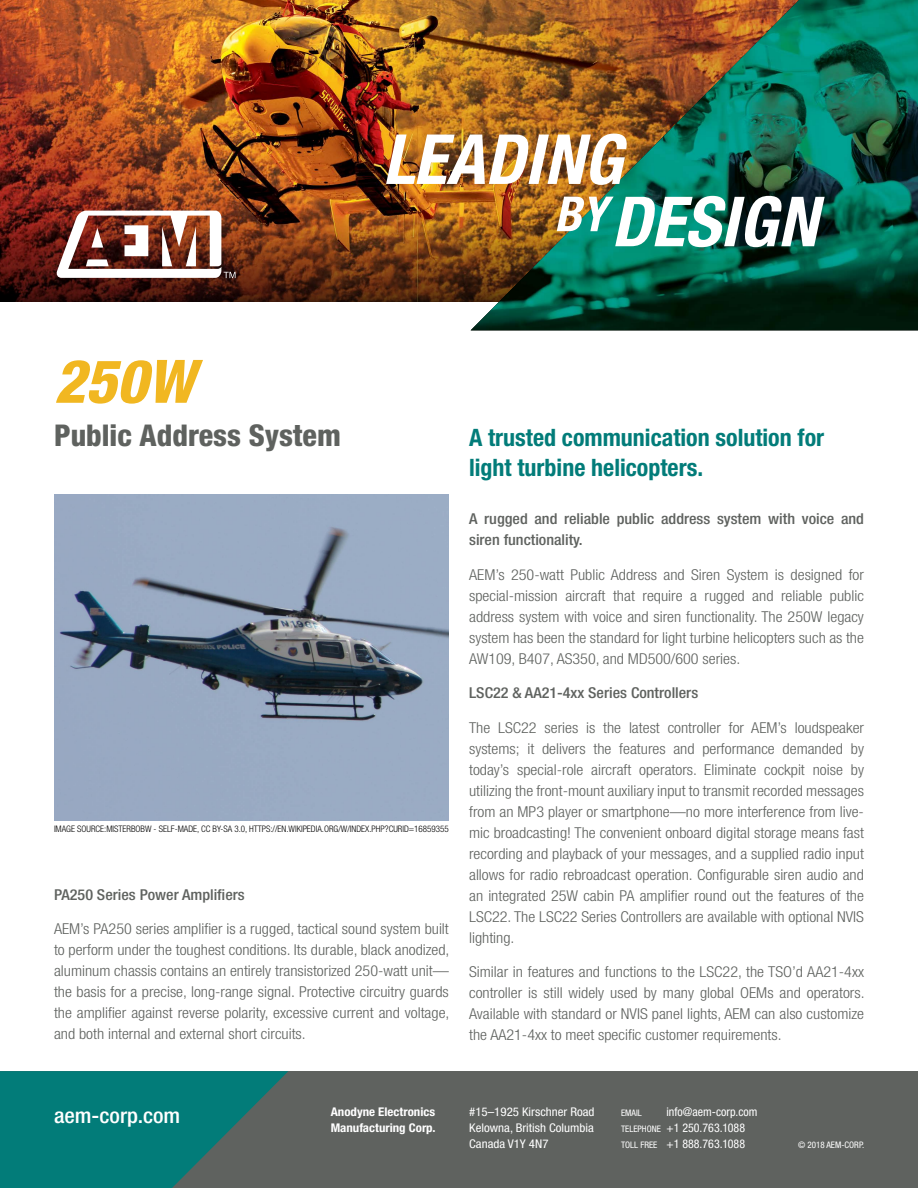
<style>
.page{position:relative;width:918px;height:1188px;background:#fff}
.page>*{position:absolute;margin:0;border:0;box-sizing:border-box;transform-origin:0 0}
.t1{font:italic 800 condensed 60px "Helvetica Neue";color:#f1b721}
.t2{font:800 condensed 30px "Helvetica Neue";color:#5f625f}
.t3{font:700 condensed 24px/30px "Helvetica Neue";color:#027c79}
.t4{font:500 condensed 21px "Helvetica Neue";color:#fff;scale:1.08 1}
.t5{font:300 condensed 15px/21px "Helvetica Neue";color:#5f625f;text-align:justify;scale:1.08 1}
.t6{font:500 condensed 15px/21px "Helvetica Neue";color:#5f625f;scale:1.08 1}
.t7{font:condensed 12px/15.8px "Helvetica Neue";color:#fff}
.t8{font:condensed 12px/15.8px "Helvetica Neue";color:#fff;text-align:justify;scale:1.08 1}
.t9{font:700 condensed 12px/15.8px "Helvetica Neue";color:#fff;scale:1.08 1}
.t10{font:300 condensed 9px "Helvetica Neue";color:#000}
.t11{font:condensed 9px "Helvetica Neue";color:#fff}
.s1{font-size:9px}
</style>
<div class="page">
<img style="left:0;top:0;width:471px;height:205px">
<img style="left:0;top:205px;width:471px;height:96px">
<img style="left:56px;top:211px;width:180px;height:67px">
<img style="left:471px;top:0;width:447px;height:330px">
<img style="left:386px;top:134px;width:242px;height:51px">
<svg style="left:557px;top:196px;width:268px;height:51px"></svg>
<div style="left:0;top:1071px;width:918px;height:117px;background:#5f625f"></div>
<svg style="left:0;top:1071px;width:288px;height:117px"></svg>
<img style="left:54px;top:495px;width:395px;height:326px">
<h1 class="t1" style="left:54px;top:344px;width:142px">250W</h1>
<h2 class="t2" style="left:54px;top:417px;width:288px">Public Address System</h2>
<p class="t10" style="left:54px;top:823px;width:396px">IMAGE SOURCE:MISTERBOBW - SELF-MADE, CC BY-SA 3.0, HTTPS://EN.WIKIPEDIA.ORG/W/INDEX.PHP?CURID=16859355</p>
<p class="t6" style="left:54px;top:884px;width:178px">PA250 Series Power Amplifiers</p>
<p class="t5" style="left:54px;top:918px;width:368px">AEM’s PA250 series amplifier is a rugged, tactical sound system built to perform under the toughest conditions. Its durable, black anodized, aluminum chassis contains an entirely transistorized 250-watt unit— the basis for a precise, long-range signal. Protective circuitry guards the amplifier against reverse polarity, excessive current and voltage, and both internal and external short circuits.</p>
<h3 class="t3" style="left:469px;top:422px;width:357px">A trusted communication solution for light turbine helicopters.</h3>
<p class="t6" style="left:469px;top:508px;width:367px">A rugged and reliable public address system with voice and siren functionality.</p>
<p class="t5" style="left:469px;top:564px;width:367px">AEM’s 250-watt Public Address and Siren System is designed for special-mission aircraft that require a rugged and reliable public address system with voice and siren functionality. The 250W legacy system has been the standard for light turbine helicopters such as the AW109, B407, AS350, and MD500/600 series.</p>
<p class="t6" style="left:469px;top:682px;width:214px">LSC22 &amp; AA21-4xx Series Controllers</p>
<p class="t5" style="left:469px;top:717px;width:367px">The LSC22 series is the latest controller for AEM’s loudspeaker systems; it delivers the features and performance demanded by today’s special-role aircraft operators. Eliminate cockpit noise by utilizing the front-mount auxiliary input to transmit recorded messages from an MP3 player or smartphone—no more interference from live&shy;mic broadcasting! The convenient onboard digital storage means fast recording and playback of your messages, and a supplied radio input allows for radio rebroadcast operation. Configurable siren audio and an integrated 25W cabin PA amplifier round out the features of the LSC22. The LSC22 Series Controllers are available with optional NVIS lighting.</p>
<p class="t5" style="left:469px;top:961px;width:368px">Similar in features and functions to the LSC22, the TSO’d AA21-4xx controller is still widely used by many global OEMs and operators.<br>Available with standard or NVIS panel lights, AEM can also customize the AA21-4xx to meet specific customer requirements.</p>
<h3 class="t4" style="left:54px;top:1103px;width:118px">aem-corp.com</h3>
<p class="t9" style="left:331px;top:1104px;width:99px">Anodyne Electronics<br>Manufacturing Corp.</p>
<p class="t8" style="left:469px;top:1104px;width:118px">#15–1925 Kirschner Road Kelowna, British Columbia Canada V1Y 4N7</p>
<p class="t11" style="left:621px;top:1108px;width:22px">EMAIL</p>
<p class="t7" style="left:621px;top:1104px;width:138px;text-indent:45px">info@aem-corp.com<br><span class="s1">TELEPHONE</span> +1 250.763.1088<br><span class="s1">TOLL FREE</span> +1 888.763.1088</p>
<p class="t11" style="left:798px;top:1139px;width:68px">© 2018 AEM-CORP.</p>
</div>
